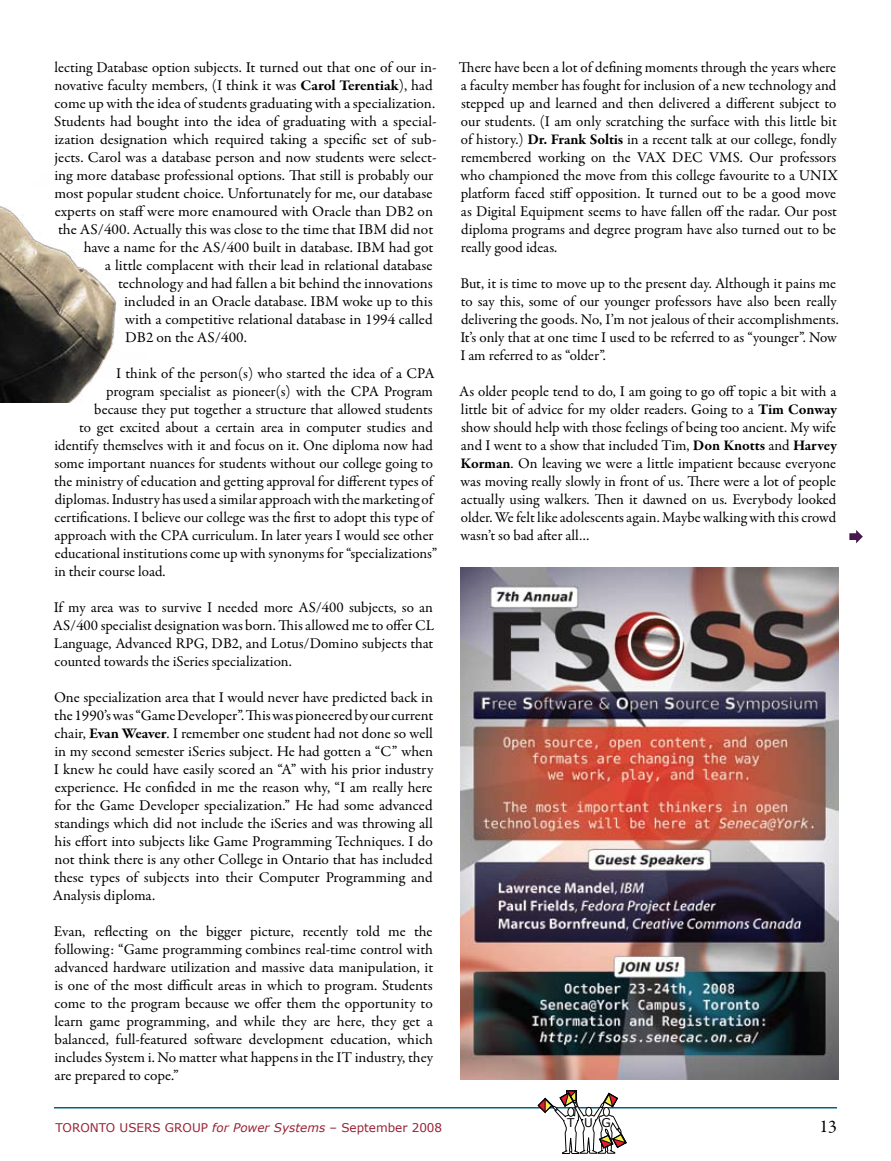
<style>
.page{position:relative;width:891px;height:1161px;background:#fff}
.page>*{position:absolute;margin:0;border:0;box-sizing:border-box;transform-origin:0 0}
.t1{font:18px "Garamond Premr Pro";color:#000}
.t2{font:15px/18px "Garamond Premr Pro";color:#000;text-align:justify}
.t3{font:12px "Verdana";color:#923}
.t4{font:12px "Verdana";color:#000}
.s1{font-weight:700}
.s2{font-style:italic}
</style>
<div class="page">
<img style="left:0;top:206px;width:117px;height:197px">
<hr style="left:54px;top:1107px;width:783px;height:1px;background:#006285">
<img style="left:460px;top:567px;width:378px;height:513px">
<svg style="left:849px;top:530px;width:14px;height:13px"></svg>
<svg style="left:538px;top:1090px;width:89px;height:64px"></svg>
<p class="t2" style="left:55px;top:59px;width:384px">lecting Database option subjects. It turned out that one of our in-</p>
<p class="t2" style="left:54px;top:77px;width:380px">novative faculty members, (I think it was <span class="s1">Carol Terentiak</span>), had</p>
<p class="t2" style="left:55px;top:95px;width:382px">come up with the idea of students graduating with a specialization.</p>
<p class="t2" style="left:54px;top:113px;width:384px">Students had bought into the idea of graduating with a special-</p>
<p class="t2" style="left:54px;top:131px;width:384px">ization designation which required taking a specific set of sub-</p>
<p class="t2" style="left:54px;top:149px;width:384px">jects. Carol was a database person and now students were select-</p>
<p class="t2" style="left:54px;top:167px;width:381px">ing more database professional options. That still is probably our</p>
<p class="t2" style="left:54px;top:185px;width:380px">most popular student choice. Unfortunately for me, our database</p>
<p class="t2" style="left:55px;top:203px;width:380px">experts on staff were more enamoured with Oracle than DB2 on</p>
<p class="t2" style="left:58px;top:221px;width:377px">the AS/400. Actually this was close to the time that IBM did not</p>
<p class="t2" style="left:84px;top:239px;width:351px">have a name for the AS/400 built in database. IBM had got</p>
<p class="t2" style="left:105px;top:257px;width:329px">a little complacent with their lead in relational database</p>
<p class="t2" style="left:118px;top:275px;width:316px">technology and had fallen a bit behind the innovations</p>
<p class="t2" style="left:124px;top:293px;width:310px">included in an Oracle database. IBM woke up to this</p>
<p class="t2" style="left:125px;top:311px;width:309px">with a competitive relational database in 1994 called</p>
<p class="t2" style="left:125px;top:329px;width:123px">DB2 on the AS/400.</p>
<p class="t2" style="left:116px;top:365px;width:320px">I think of the person(s) who started the idea of a CPA</p>
<p class="t2" style="left:106px;top:383px;width:328px">program specialist as pioneer(s) with the CPA Program</p>
<p class="t2" style="left:94px;top:401px;width:340px">because they put together a structure that allowed students</p>
<p class="t2" style="left:79px;top:419px;width:355px">to get excited about a certain area in computer studies and</p>
<p class="t2" style="left:54px;top:437px;width:380px">identify themselves with it and focus on it. One diploma now had</p>
<p class="t2" style="left:55px;top:455px;width:380px">some important nuances for students without our college going to</p>
<p class="t2" style="left:54px;top:473px;width:380px">the ministry of education and getting approval for different types of</p>
<p class="t2" style="left:55px;top:491px;width:380px">diplomas. Industry has used a similar approach with the marketing of</p>
<p class="t2" style="left:55px;top:509px;width:380px">certifications. I believe our college was the first to adopt this type of</p>
<p class="t2" style="left:55px;top:527px;width:380px">approach with the CPA curriculum. In later years I would see other</p>
<p class="t2" style="left:55px;top:545px;width:384px">educational institutions come up with synonyms for “specializations”</p>
<p class="t2" style="left:54px;top:563px;width:113px">in their course load.</p>
<p class="t2" style="left:53px;top:599px;width:383px">If my area was to survive I needed more AS/400 subjects, so an AS/400 specialist designation was born. This allowed me to offer CL Language, Advanced RPG, DB2, and Lotus/Domino subjects that counted towards the iSeries specialization.</p>
<p class="t2" style="left:53px;top:689px;width:382px">One specialization area that I would never have predicted back in the 1990’s was “Game Developer”. This was pioneered by our current chair, <span class="s1">Evan Weaver</span>. I remember one student had not done so well in my second semester iSeries subject. He had gotten a “C” when I knew he could have easily scored an “A” with his prior industry experience. He confided in me the reason why, “I am really here for the Game Developer specialization.” He had some advanced standings which did not include the iSeries and was throwing all his effort into subjects like Game Programming Techniques. I do not think there is any other College in Ontario that has included these types of subjects into their Computer Programming and Analysis diploma.</p>
<p class="t2" style="left:54px;top:923px;width:381px">Evan, reflecting on the bigger picture, recently told me the following: “Game programming combines real-time control with advanced hardware utilization and massive data manipulation, it is one of the most difficult areas in which to program. Students come to the program because we offer them the opportunity to learn game programming, and while they are here, they get a balanced, full-featured software development education, which includes System i. No matter what happens in the IT industry, they are prepared to cope.”</p>
<p class="t2" style="left:459px;top:59px;width:380px">There have been a lot of defining moments through the years where a faculty member has fought for inclusion of a new technology and stepped up and learned and then delivered a different subject to our students. (I am only scratching the surface with this little bit of history.) <span class="s1">Dr. Frank Soltis</span> in a recent talk at our college, fondly remembered working on the VAX DEC VMS. Our professors who championed the move from this college favourite to a UNIX platform faced stiff opposition. It turned out to be a good move as Digital Equipment seems to have fallen off the radar. Our post diploma programs and degree program have also turned out to be really good ideas.</p>
<p class="t2" style="left:460px;top:275px;width:380px;text-align:left">But, it is time to move up to the present day. Although it pains me to say this, some of our younger professors have also been really delivering the goods. No, I’m not jealous of their accomplishments.<br>It’s only that at one time I used to be referred to as “younger”. Now I am referred to as “older”.</p>
<p class="t2" style="left:459px;top:383px;width:379px">As older people tend to do, I am going to go off topic a bit with a little bit of advice for my older readers. Going to a <span class="s1">Tim Conway </span>show should help with those feelings of being too ancient. My wife and I went to a show that included Tim, <span class="s1">Don Knotts</span> and <span class="s1">Harvey Korman</span>. On leaving we were a little impatient because everyone was moving really slowly in front of us. There were a lot of people actually using walkers. Then it dawned on us. Everybody looked older. We felt like adolescents again. Maybe walking with this crowd wasn’t so bad after all…</p>
<p class="t4" style="left:567px;top:1115px;width:45px">TUG</p>
<p class="t3" style="left:56px;top:1120px;width:388px">TORONTO USERS GROUP <span class="s2">for Power Systems</span> – September 2008</p>
<p class="t1" style="left:820px;top:1116px;width:19px">13</p>
</div>
